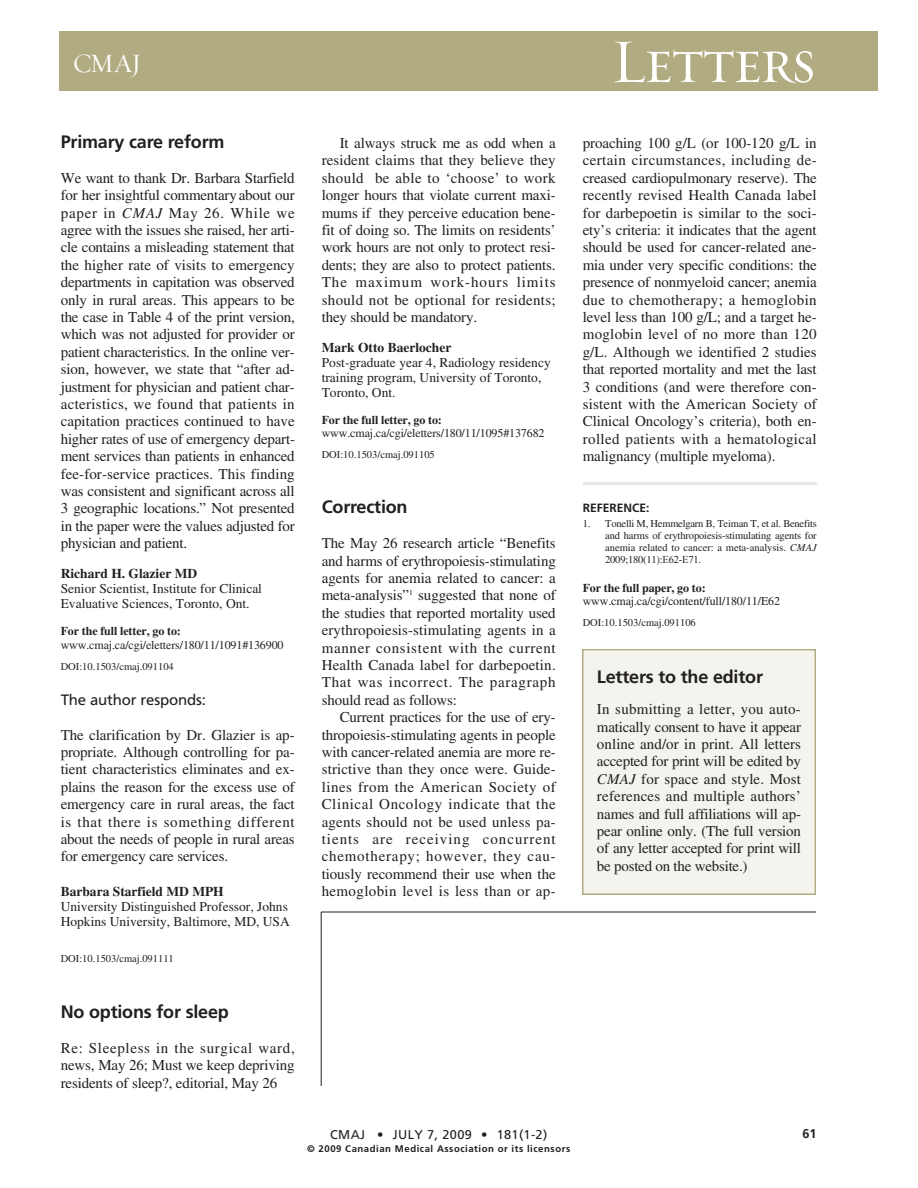
<style>
.page{position:relative;width:918px;height:1188px;background:#fff}
.page>*{position:absolute;margin:0;border:0;box-sizing:border-box;transform-origin:0 0}
.t1{font:63px "Requiem Display HTF Small Caps";letter-spacing:-.035em;color:#fff}
.t2{font:27px "Requiem Display HTF Roman";color:#fff}
.t3{font:700 18px "Frutiger";letter-spacing:-.01em;color:#231f20}
.t4{font:15px/17.4px "Times";letter-spacing:-.01em;color:#231f20;text-align:justify}
.t5{font:15px "Frutiger";letter-spacing:-.01em;color:#231f20}
.t6{font:13.5px/15px "Times";color:#231f20}
.t7{font:700 13.5px "Times";color:#231f20}
.t8{font:12.75px "Frutiger";letter-spacing:.03em;color:#231f20}
.t9{font:700 12.75px "Frutiger";color:#231f20}
.t10{font:12px "Times";letter-spacing:-.01em;color:#231f20}
.t11{font:700 12px "Times";letter-spacing:-.01em;color:#231f20}
.t12{font:700 12px "Frutiger";color:#231f20}
.t13{font:10.5px/12px "Times";color:#231f20;text-align:justify}
.t14{font:700 9.6px "Frutiger";letter-spacing:.055em;color:#231f20}
.s1{font-style:italic}
.s2{font-family:"Times New Roman"}
</style>
<div class="page">
<hr style="left:583px;top:482px;width:234px;height:3px;background:#e6e7e9">
<div style="left:59px;top:32px;width:819px;height:60px;background:#b1ab81"></div>
<hr style="left:321px;top:912px;width:1px;height:174px;background:#231f20">
<hr style="left:321px;top:912px;width:495px;height:1px;background:#231f20">
<div style="left:584px;top:651px;width:230px;height:243px;background:#f4f4ee"></div>
<div style="left:582px;top:649px;width:234px;height:246px;border:2px solid #b1ab81"></div>
<h2 class="t2" style="left:73px;top:53px;width:70px">CMAJ</h2>
<h1 class="t1" style="left:611px;top:23px;width:207px">Letters</h1>
<p class="t3" style="left:61px;top:134px;width:165px">Primary care reform</p>
<p class="t4" style="left:61px;top:170px;width:236px">We want to thank Dr. Barbara Starfield for her insightful commentary about our paper in <span class="s1">CMAJ</span> May 26. While we agree with the issues she raised, her arti&shy;cle contains a misleading statement that the higher rate of visits to emergency departments in capitation was observed only in rural areas. This appears to be the case in Table 4 of the print version, which was not adjusted for provider or patient characteristics. In the online ver&shy;sion, however, we state that “after ad&shy;justment for physician and patient char&shy;acteristics, we found that patients in capitation practices continued to have higher rates of use of emergency depart&shy;ment services than patients in enhanced fee-for-service practices. This finding was consistent and significant across all 3 geographic locations.” Not presented in the paper were the values adjusted for physician and patient.</p>
<p class="t7" style="left:61px;top:569px;width:138px">Richard H. Glazier MD</p>
<p class="t6" style="left:61px;top:582px;width:203px">Senior Scientist, Institute for Clinical<br>Evaluative Sciences, Toronto, Ont.</p>
<p class="t11" style="left:61px;top:627px;width:122px">For the full letter, go to:</p>
<p class="t10" style="left:61px;top:640px;width:224px">www.cmaj.ca/cgi/eletters/180/11/1091#136900</p>
<p class="t13" style="left:61px;top:661px;width:115px">DOI:10.1503/cmaj.091104</p>
<p class="t5" style="left:61px;top:693px;width:147px">The author responds:</p>
<p class="t4" style="left:61px;top:727px;width:236px">The clarification by Dr. Glazier is ap&shy;propriate. Although controlling for pa&shy;tient characteristics eliminates and ex&shy;plains the reason for the excess use of emergency care in rural areas, the fact is that there is something different about the needs of people in rural areas for emergency care services.</p>
<p class="t7" style="left:61px;top:886px;width:165px">Barbara Starfield MD MPH</p>
<p class="t6" style="left:61px;top:900px;width:231px">University Distinguished Professor, Johns<br>Hopkins University, Baltimore, MD, USA</p>
<p class="t13" style="left:61px;top:953px;width:115px">DOI:10.1503/cmaj.091111</p>
<p class="t4" style="left:322px;top:136px;width:236px;text-indent:18px">It always struck me as odd when a resident claims that they believe they should be able to ‘choose’ to work longer hours that violate current maxi&shy;mums if they perceive education bene&shy;fit of doing so. The limits on residents’ work hours are not only to protect resi&shy;dents; they are also to protect patients.<br>The maximum work-hours limits should not be optional for residents; they should be mandatory.</p>
<p class="t7" style="left:322px;top:342px;width:131px">Mark Otto Baerlocher</p>
<p class="t6" style="left:322px;top:356px;width:231px">Post-graduate year 4, Radiology residency training program, University of Toronto,<br>Toronto, Ont.</p>
<p class="t11" style="left:322px;top:416px;width:122px">For the full letter, go to:</p>
<p class="t10" style="left:322px;top:429px;width:224px">www.cmaj.ca/cgi/eletters/180/11/1095#137682</p>
<p class="t13" style="left:322px;top:450px;width:115px">DOI:10.1503/cmaj.091105</p>
<p class="t3" style="left:322px;top:500px;width:87px">Correction</p>
<p class="t4" style="left:322px;top:536px;width:236px">The May 26 research article “Benefits and harms of erythropoiesis-stimulating agents for anemia related to cancer: a meta-analysis”<sup>1</sup> suggested that none of the studies that reported mortality used erythropoiesis-stimulating agents in a manner consistent with the current Health Canada label for darbepoetin.<br>That was incorrect. The paragraph should read as follows:</p>
<p class="t4" style="left:322px;top:710px;width:236px;text-indent:18px">Current practices for the use of ery&shy;thropoiesis-stimulating agents in people with cancer-related anemia are more re&shy;strictive than they once were. Guide&shy;lines from the American Society of Clinical Oncology indicate that the agents should not be used unless pa&shy;tients are receiving concurrent chemotherapy; however, they cau&shy;tiously recommend their use when the hemoglobin level is less than or ap-</p>
<p class="t4" style="left:583px;top:136px;width:236px">proaching 100 g/L (or 100-120 g/L in certain circumstances, including de&shy;creased cardiopulmonary reserve). The recently revised Health Canada label for darbepoetin is similar to the soci&shy;ety’s criteria: it indicates that the agent should be used for cancer-related ane&shy;mia under very specific conditions: the presence of nonmyeloid cancer; anemia due to chemotherapy; a hemoglobin level less than 100 g/L; and a target he&shy;moglobin level of no more than 120 g/L. Although we identified 2 studies that reported mortality and met the last 3 conditions (and were therefore con&shy;sistent with the American Society of Clinical Oncology’s criteria), both en&shy;rolled patients with a hematological malignancy (multiple myeloma).</p>
<p class="t12" style="left:583px;top:503px;width:68px">REFERENCE:</p>
<p class="t13" style="left:605px;top:519px;width:213px;text-indent:-23px">1. Tonelli M, Hemmelgarn B, Teiman T, et al. Benefits and harms of erythropoiesis-stimulating agents for anemia related to cancer: a meta-analysis. <span class="s1">CMAJ </span>2009;180(11):<span class="s2">E62-E71</span>.</p>
<p class="t11" style="left:583px;top:583px;width:124px">For the full paper, go to:</p>
<p class="t10" style="left:583px;top:597px;width:199px">www.cmaj.ca/cgi/content/full/180/11/E62</p>
<p class="t13" style="left:583px;top:618px;width:115px">DOI:10.1503/cmaj.091106</p>
<p class="t3" style="left:597px;top:670px;width:168px">Letters to the editor</p>
<p class="t4" style="left:597px;top:702px;width:206px">In submitting a letter, you auto&shy;matically consent to have it appear online and/or in print. All letters accepted for print will be edited by <span class="s1">CMAJ</span> for space and style. Most references and multiple authors’ names and full affiliations will ap&shy;pear online only. (The full version of any letter accepted for print will be posted on the website.)</p>
<p class="t3" style="left:61px;top:1004px;width:170px">No options for sleep</p>
<p class="t4" style="left:61px;top:1040px;width:236px">Re: Sleepless in the surgical ward, news, May 26; Must we keep depriving residents of sleep?, editorial, May 26</p>
<p class="t8" style="left:330px;top:1130px;width:219px">CMAJ • JULY 7, 2009 • 181(1-2)</p>
<p class="t14" style="left:307px;top:1145px;width:265px">© 2009 Canadian Medical Association or its licensors</p>
<p class="t9" style="left:803px;top:1128px;width:16px">61</p>
</div>
